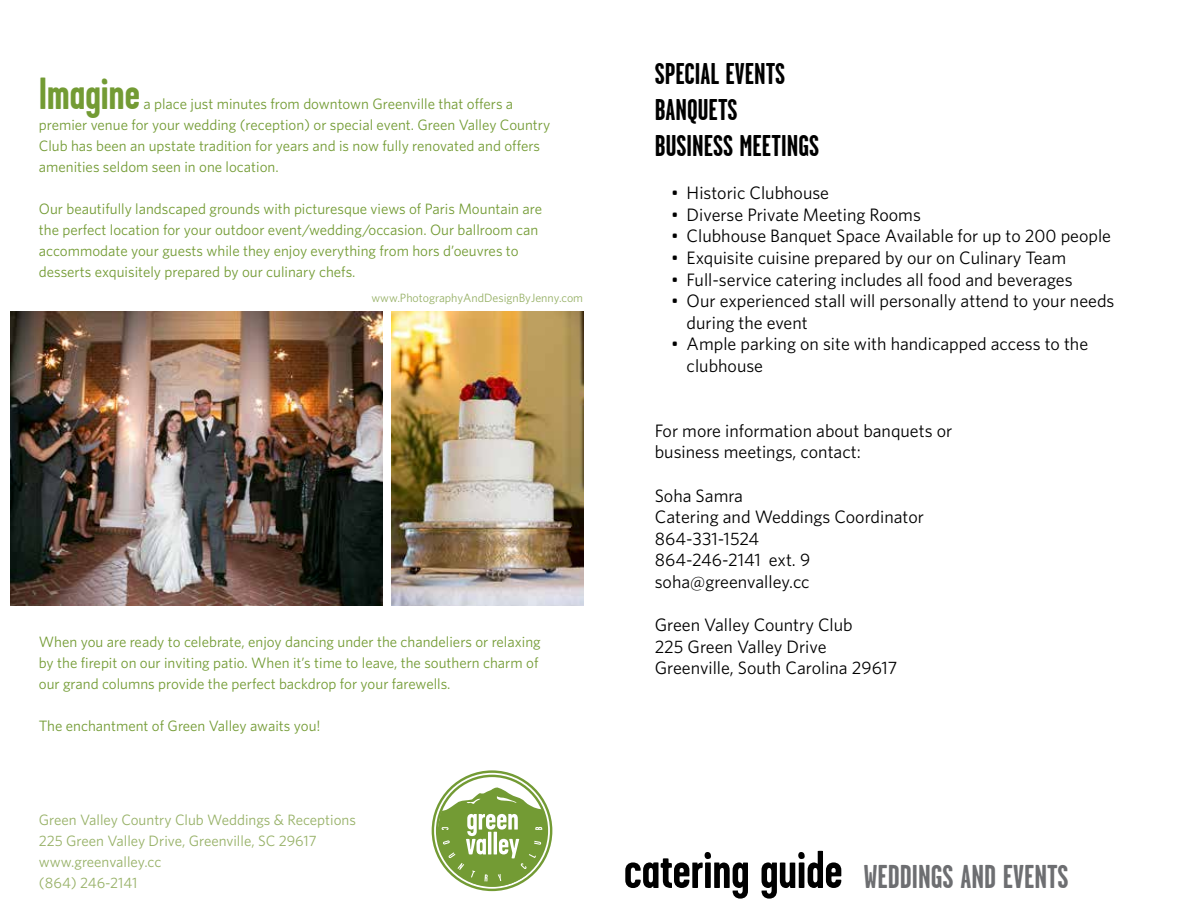
<style>
.page{position:relative;width:1188px;height:918px;background:#fff}
.page>*{position:absolute;margin:0;border:0;box-sizing:border-box;transform-origin:0 0}
.t1{font:700 45px "Garage Gothic";color:#739b34}
.t2{font:700 33px "Garage Gothic";color:#6d6e71}
.t3{font:700 30px/36px "Garage Gothic";color:#000}
.t4{font:18px/21.6px "Whitney";color:#000}
.t5{font:15px/21px "Whitney";color:#739b34}
.t6{font:15px/21px "Whitney";color:#97b167}
.t7{font:12px "Whitney";color:#97b167}
.s1{font-size:53.1px;color:#000}
</style>
<div class="page">
<img style="left:10px;top:312px;width:372px;height:294px">
<img style="left:392px;top:312px;width:191px;height:294px">
<div style="left:432px;top:770px;width:120px;height:121px;border:2px solid #739b34;border-radius:50%"></div>
<svg style="left:437px;top:787px;width:110px;height:100px"></svg>
<h1 class="t1" style="left:39px;top:69px;width:103px">Imagine</h1>
<p class="t5" style="left:39px;top:93px;width:513px;text-indent:105px">a place just minutes from downtown Greenville that offers a premier venue for your wedding (reception) or special event. Green Valley Country Club has been an upstate tradition for years and is now fully renovated and offers amenities seldom seen in one location.</p>
<p class="t5" style="left:39px;top:198px;width:505px">Our beautifully landscaped grounds with picturesque views of Paris Mountain are the perfect location for your outdoor event/wedding/occasion. Our ballroom can accommodate your guests while they enjoy everything from hors d’oeuvres to desserts exquisitely prepared by our culinary chefs.</p>
<p class="t7" style="left:372px;top:290px;width:213px">www.PhotographyAndDesignByJenny.com</p>
<p class="t5" style="left:39px;top:631px;width:503px">When you are ready to celebrate, enjoy dancing under the chandeliers or relaxing by the firepit on our inviting patio. When it’s time to leave, the southern charm of our grand columns provide the perfect backdrop for your farewells.</p>
<p class="t5" style="left:39px;top:715px;width:283px">The enchantment of Green Valley awaits you!</p>
<p class="t6" style="left:39px;top:809px;width:319px">Green Valley Country Club Weddings &amp; Receptions<br>225 Green Valley Drive, Greenville, SC 29617 www.greenvalley.cc<br>(864) 246-2141</p>
<h3 class="t3" style="left:655px;top:56px;width:166px">SPECIAL EVENTS<br>BANQUETS<br>BUSINESS MEETINGS</h3>
<p class="t4" style="left:671px;top:182px;width:160px">• Historic Clubhouse</p>
<p class="t4" style="left:671px;top:203px;width:251px">• Diverse Private Meeting Rooms</p>
<p class="t4" style="left:671px;top:225px;width:442px">• Clubhouse Banquet Space Available for up to 200 people</p>
<p class="t4" style="left:671px;top:247px;width:397px">• Exquisite cuisine prepared by our on Culinary Team</p>
<p class="t4" style="left:671px;top:268px;width:403px">• Full-service catering includes all food and beverages</p>
<p class="t4" style="left:687px;top:290px;width:429px;text-indent:-16px">• Our experienced stall will personally attend to your needs during the event</p>
<p class="t4" style="left:687px;top:333px;width:403px;text-indent:-16px">• Ample parking on site with handicapped access to the clubhouse</p>
<p class="t4" style="left:655px;top:419px;width:299px">For more information about banquets or business meetings, contact:</p>
<p class="t4" style="left:655px;top:484px;width:271px">Soha Samra<br>Catering and Weddings Coordinator<br>864-331-1524<br>864-246-2141 ext. 9 soha@greenvalley.cc</p>
<p class="t4" style="left:655px;top:614px;width:244px">Green Valley Country Club<br>225 Green Valley Drive<br>Greenville, South Carolina 29617</p>
<h2 class="t2" style="left:624px;top:859px;width:446px"><span class="s1">catering guide</span> WEDDINGS AND EVENTS</h2>
</div>
